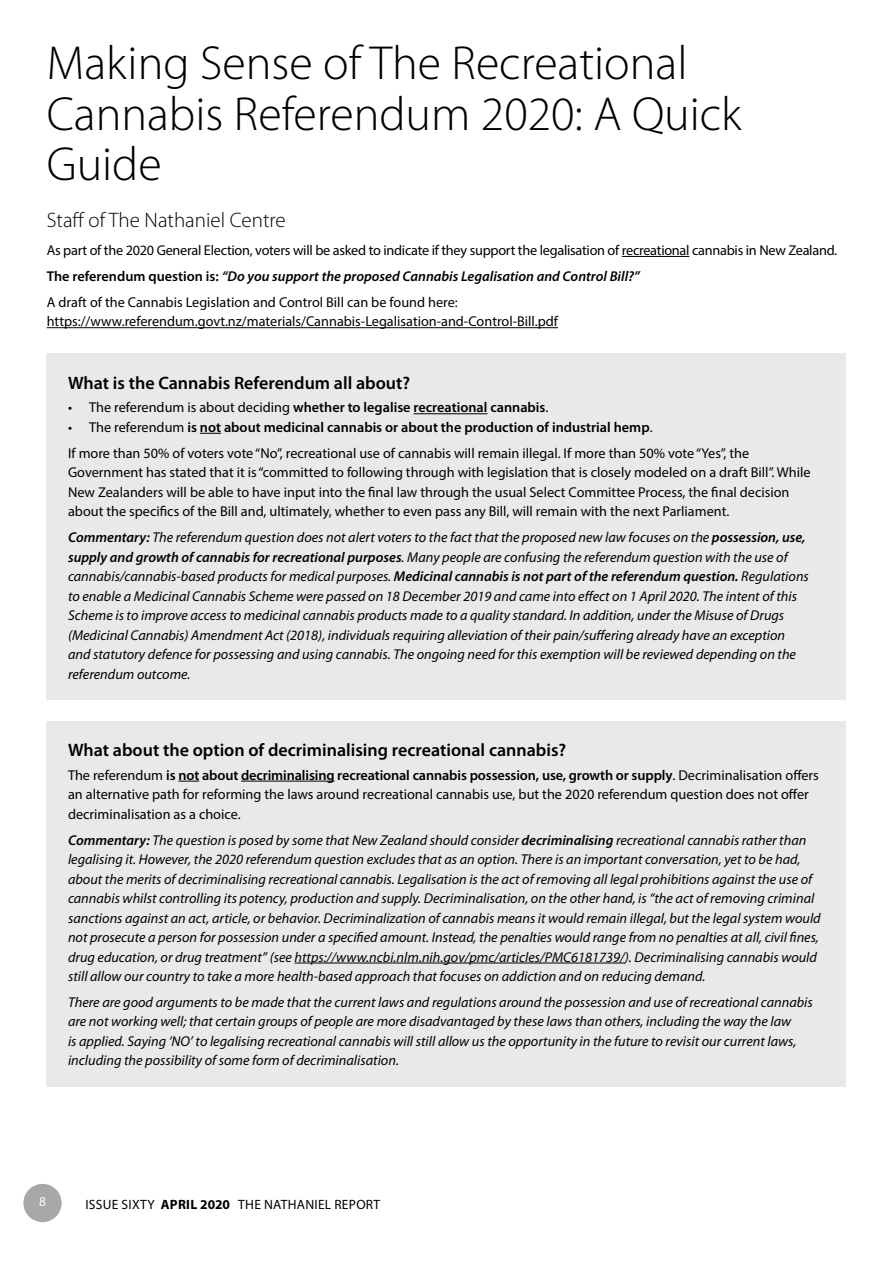
<style>
.page{position:relative;width:893px;height:1263px;background:#fff}
.page>*{position:absolute;margin:0;border:0;box-sizing:border-box;transform-origin:0 0}
.t1{font:300 48px/51px "Myriad Pro";color:#000}
.t2{font:300 21px "Myriad Pro";color:#000}
.t3{font:600 18px "Myriad Pro";color:#000}
.t4{font:italic 14.25px/19.5px "Myriad Pro";color:#000}
.t5{font:14.25px/19.5px "Myriad Pro";color:#000}
.t6{font:14.25px/26px "Myriad Pro";letter-spacing:-.02em;color:#000}
.t7{font:600 14.25px "Myriad Pro";color:#000}
.t8{font:13.5px "Myriad Pro";letter-spacing:.02em;color:#000}
.t9{font:13.5px "Myriad Pro";color:#fff}
.s1{font-weight:600}
.s2{font-weight:600;font-style:italic}
.s3{font-weight:400}
.s4{font-weight:700}
</style>
<div class="page">
<div style="left:24px;top:1184px;width:37px;height:37px;background:#a9a8a6;border-radius:50%"></div>
<div style="left:23px;top:1184px;width:39px;height:38px;border:2px solid #a9a8a6;border-radius:50%"></div>
<hr style="left:622px;top:256px;width:67px;height:1px;background:#000">
<hr style="left:47px;top:327px;width:511px;height:1px;background:#000">
<div style="left:47px;top:354px;width:799px;height:346px;background:#e9e9e9"></div>
<hr style="left:414px;top:413px;width:73px;height:1px;background:#000">
<svg style="left:200px;top:433px;width:21px;height:1px"></svg>
<div style="left:47px;top:721px;width:799px;height:366px;background:#e9e9e9"></div>
<svg style="left:178px;top:781px;width:21px;height:1px"></svg>
<hr style="left:241px;top:781px;width:93px;height:1px;background:#000">
<hr style="left:295px;top:963px;width:330px;height:1px;background:#000">
<h1 class="t1" style="left:47px;top:38px;width:696px">Making Sense of The Recreational<br>Cannabis Referendum 2020: A Quick<br>Guide</h1>
<h2 class="t2" style="left:47px;top:208px;width:240px">Staff of The Nathaniel Centre</h2>
<p class="t6" style="left:47px;top:237px;width:792px">As part of the 2020 General Election, voters will be asked to indicate if they support the legalisation of recreational cannabis in New Zealand.<br><span class="s1">The referendum question is:</span> <span class="s2">“Do you support the proposed Cannabis Legalisation and Control Bill?”<br></span>A draft of the Cannabis Legislation and Control Bill can be found here:</p>
<p class="t5" style="left:47px;top:311px;width:513px">https://www.referendum.govt.nz/materials/Cannabis-Legalisation-and-Control-Bill.pdf</p>
<p class="t3" style="left:68px;top:373px;width:344px">What is the Cannabis Referendum all about?</p>
<p class="t7" style="left:68px;top:400px;width:482px"><span class="s3">• The referendum is about deciding</span> whether to legalise recreational cannabis<span class="s3">.</span></p>
<p class="t5" style="left:68px;top:414px;width:683px;line-height:26px">• The referendum <span class="s1">is not about medicinal cannabis or about the production of industrial hemp</span>.<br>If more than 50% of voters vote “No”, recreational use of cannabis will remain illegal. If more than 50% vote “Yes”, the</p>
<p class="t5" style="left:68px;top:462px;width:744px">Government has stated that it is “committed to following through with legislation that is closely modeled on a draft Bill”. While<br>New Zealanders will be able to have input into the final law through the usual Select Committee Process, the final decision about the specifics of the Bill and, ultimately, whether to even pass any Bill, will remain with the next Parliament.</p>
<p class="t4" style="left:68px;top:528px;width:742px"><span class="s1">Commentary:</span> The referendum question does not alert voters to the fact that the proposed new law focuses on the <span class="s1">possession, use, supply and growth of cannabis for recreational purposes</span>. Many people are confusing the referendum question with the use of cannabis/cannabis-based products for medical purposes. <span class="s1">Medicinal cannabis is not part of the referendum question.</span> Regulations to enable a Medicinal Cannabis Scheme were passed on 18 December 2019 and came into effect on 1 April 2020. The intent of this Scheme is to improve access to medicinal cannabis products made to a quality standard. In addition, under the Misuse of Drugs (Medicinal Cannabis) Amendment Act (2018), individuals requiring alleviation of their pain/suffering already have an exception and statutory defence for possessing and using cannabis. The ongoing need for this exemption will be reviewed depending on the referendum outcome.</p>
<p class="t3" style="left:68px;top:740px;width:500px">What about the option of decriminalising recreational cannabis?</p>
<p class="t5" style="left:68px;top:765px;width:752px">The referendum <span class="s1">is not about decriminalising recreational cannabis possession, use, growth or supply</span>. Decriminalisation offers an alternative path for reforming the laws around recreational cannabis use, but the 2020 referendum question does not offer decriminalisation as a choice.</p>
<p class="t4" style="left:68px;top:830px;width:754px"><span class="s1">Commentary:</span> The question is posed by some that New Zealand should consider <span class="s1">decriminalising</span> recreational cannabis rather than legalising it. However, the 2020 referendum question excludes that as an option. There is an important conversation, yet to be had, about the merits of decriminalising recreational cannabis. Legalisation is the act of removing all legal prohibitions against the use of cannabis whilst controlling its potency, production and supply. Decriminalisation, on the other hand, is “the act of removing criminal sanctions against an act, article, or behavior. Decriminalization of cannabis means it would remain illegal, but the legal system would not prosecute a person for possession under a specified amount. Instead, the penalties would range from no penalties at all, civil fines, drug education, or drug treatment” (see https://www.ncbi.nlm.nih.gov/pmc/articles/PMC6181739/). Decriminalising cannabis would still allow our country to take a more health-based approach that focuses on addiction and on reducing demand.</p>
<p class="t4" style="left:68px;top:993px;width:746px">There are good arguments to be made that the current laws and regulations around the possession and use of recreational cannabis are not working well; that certain groups of people are more disadvantaged by these laws than others, including the way the law<br>is applied. Saying ‘NO’ to legalising recreational cannabis will still allow us the opportunity in the future to revisit our current laws, including the possibility of some form of decriminalisation.</p>
<p class="t9" style="left:39px;top:1193px;width:8px">8</p>
<p class="t8" style="left:85px;top:1196px;width:296px">ISSUE SIXTY <span class="s4">APRIL 2020</span> THE NATHANIEL REPORT</p>
</div>
